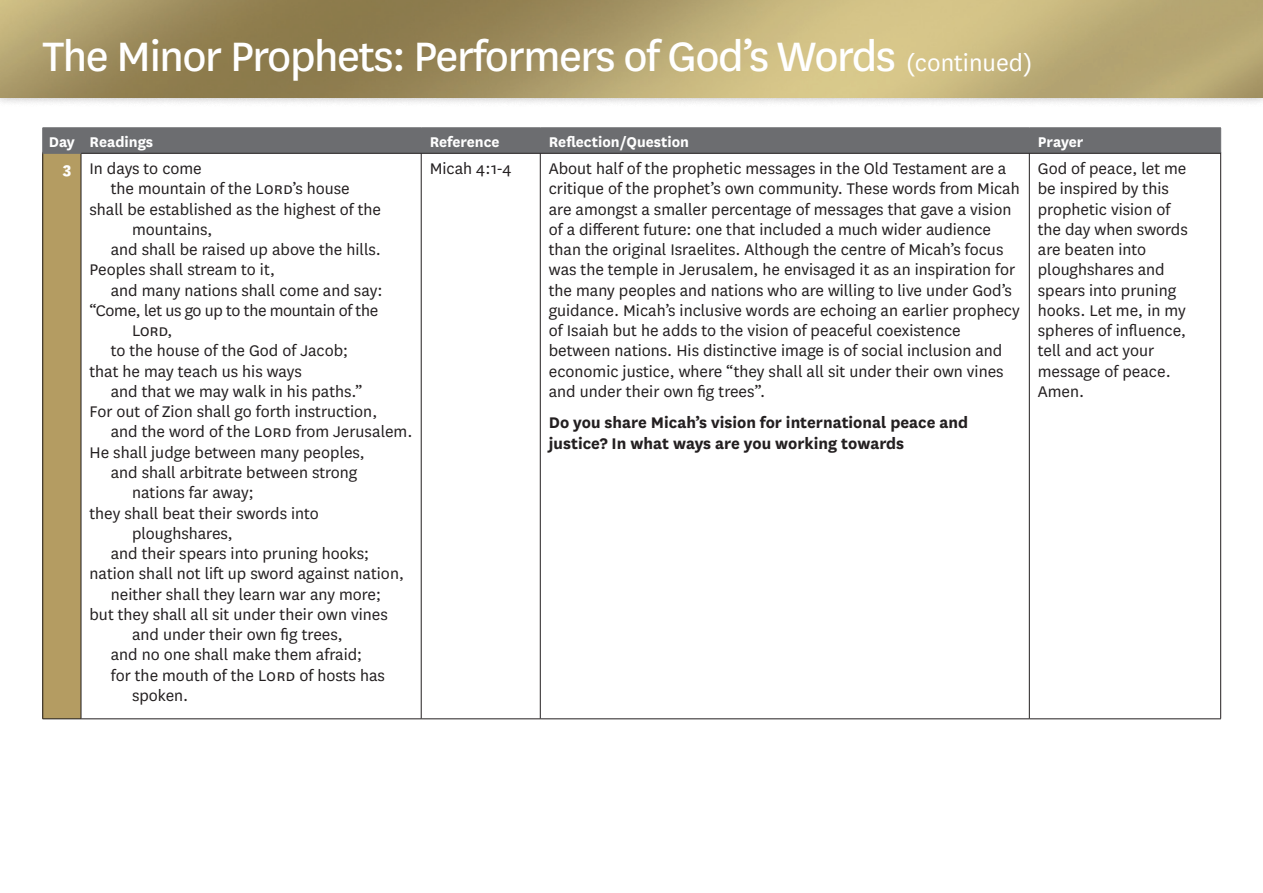
<style>
.page{position:relative;width:1263px;height:893px;background:#fff}
.page>*{position:absolute;margin:0;border:0;box-sizing:border-box;transform-origin:0 0}
.Main_heading{font:48px "National";letter-spacing:-.03em;color:#fff}
.Table_body{font:18px/20.2px "National";color:#231f20}
.Verse_line_2{font:18px/20.2px "National";color:#231f20}
.Verse_Line_1{font:18px/20.2px "National";color:#231f20}
.Bold_subhead{font:700 18px/20.2px "National";color:#231f20}
.Verse_Line_1-2{font:18px/20.2px "National";letter-spacing:-.02em;color:#231f20}
.Table_body-2{font:800 18px "National";color:#fff}
.t1{font:700 16.5px "National";color:#fff}
.s1{font-size:27px}
</style>
<div class="page">
<div style="left:43px;top:152px;width:38px;height:567px;background:#b49c62"></div>
<hr style="left:42px;top:152px;width:1px;height:567px;background:#231f20">
<hr style="left:540px;top:152px;width:1px;height:567px;background:#231f20">
<hr style="left:43px;top:719px;width:38px;height:1px;background:#231f20">
<hr style="left:1220px;top:152px;width:1px;height:567px;background:#231f20">
<hr style="left:421px;top:719px;width:119px;height:1px;background:#231f20">
<hr style="left:540px;top:719px;width:489px;height:1px;background:#231f20">
<hr style="left:1029px;top:719px;width:192px;height:1px;background:#231f20">
<hr style="left:81px;top:152px;width:1px;height:567px;background:#231f20">
<hr style="left:421px;top:152px;width:1px;height:567px;background:#231f20">
<hr style="left:1029px;top:152px;width:1px;height:567px;background:#231f20">
<hr style="left:81px;top:719px;width:340px;height:1px;background:#231f20">
<div style="left:42px;top:128px;width:1179px;height:25px;background:#6c6d70"></div>
<hr style="left:43px;top:153px;width:38px;height:1px;background:#6c6d70">
<hr style="left:81px;top:153px;width:340px;height:1px;background:#231f20">
<hr style="left:421px;top:153px;width:119px;height:1px;background:#231f20">
<hr style="left:540px;top:153px;width:489px;height:1px;background:#231f20">
<hr style="left:1029px;top:153px;width:192px;height:1px;background:#231f20">
<div style="left:0;top:0;width:1263px;height:107px;background:#231f20;opacity:.35"></div>
<img style="left:0;top:0;width:1263px;height:98px">
<p class="Main_heading" style="left:43px;top:25px;width:991px">The Minor Prophets: Performers of God’s Words <span class="s1">(continued)</span></p>
<p class="t1" style="left:49px;top:130px;width:28px">Day</p>
<p class="t1" style="left:90px;top:130px;width:65px">Readings</p>
<p class="t1" style="left:430px;top:130px;width:71px">Reference</p>
<p class="t1" style="left:549px;top:130px;width:142px">Reflection/Question</p>
<p class="t1" style="left:1038px;top:130px;width:47px">Prayer</p>
<p class="Table_body-2" style="left:63px;top:156px;width:10px">3</p>
<p class="Verse_Line_1" style="left:90px;top:158px;width:114px">In days to come</p>
<p class="Verse_line_2" style="left:111px;top:178px;width:240px">the mountain of the Lord’s house</p>
<p class="Verse_Line_1" style="left:132px;top:198px;width:251px;text-indent:-43px">shall be established as the highest of the mountains,</p>
<p class="Verse_line_2" style="left:111px;top:239px;width:272px">and shall be raised up above the hills.</p>
<p class="Verse_Line_1" style="left:90px;top:259px;width:187px">Peoples shall stream to it,</p>
<p class="Verse_line_2" style="left:111px;top:279px;width:273px">and many nations shall come and say:</p>
<p class="Verse_Line_1-2" style="left:132px;top:300px;width:248px;text-indent:-43px">“Come, let us go up to the mountain of the<br>Lord,</p>
<p class="Verse_line_2" style="left:111px;top:340px;width:239px">to the house of the God of Jacob;</p>
<p class="Verse_Line_1" style="left:90px;top:360px;width:214px">that he may teach us his ways</p>
<p class="Verse_line_2" style="left:111px;top:381px;width:253px">and that we may walk in his paths.”</p>
<p class="Verse_Line_1" style="left:90px;top:401px;width:289px">For out of Zion shall go forth instruction,</p>
<p class="Verse_line_2" style="left:111px;top:421px;width:303px">and the word of the Lord from Jerusalem.</p>
<p class="Verse_Line_1" style="left:90px;top:441px;width:277px">He shall judge between many peoples,</p>
<p class="Verse_line_2" style="left:132px;top:462px;width:227px;text-indent:-21px">and shall arbitrate between strong nations far away;</p>
<p class="Verse_Line_1" style="left:132px;top:502px;width:188px;text-indent:-43px">they shall beat their swords into ploughshares,</p>
<p class="Verse_line_2" style="left:111px;top:543px;width:260px">and their spears into pruning hooks;</p>
<p class="Verse_Line_1" style="left:90px;top:563px;width:316px">nation shall not lift up sword against nation,</p>
<p class="Verse_line_2" style="left:111px;top:583px;width:272px">neither shall they learn war any more;</p>
<p class="Verse_Line_1" style="left:90px;top:603px;width:300px;text-align:center">but they shall all sit under their own vines and under their own fig trees,</p>
<p class="Verse_line_2" style="left:111px;top:644px;width:253px">and no one shall make them afraid;</p>
<p class="Verse_line_2" style="left:132px;top:664px;width:254px;text-indent:-21px">for the mouth of the Lord of hosts has spoken.</p>
<p class="Table_body" style="left:430px;top:158px;width:83px">Micah 4:1-4</p>
<p class="Table_body" style="left:549px;top:158px;width:472px">About half of the prophetic messages in the Old Testament are a critique of the prophet’s own community. These words from Micah are amongst a smaller percentage of messages that gave a vision of a different future: one that included a much wider audience than the original Israelites. Although the centre of Micah’s focus was the temple in Jerusalem, he envisaged it as an inspiration for the many peoples and nations who are willing to live under God’s guidance. Micah’s inclusive words are echoing an earlier prophecy of Isaiah but he adds to the vision of peaceful coexistence between nations. His distinctive image is of social inclusion and economic justice, where “they shall all sit under their own vines and under their own fig trees”.</p>
<p class="Bold_subhead" style="left:549px;top:411px;width:421px">Do you share Micah’s vision for international peace and justice? In what ways are you working towards</p>
<p class="Table_body" style="left:1038px;top:158px;width:151px">God of peace, let me be inspired by this prophetic vision of the day when swords are beaten into ploughshares and spears into pruning hooks. Let me, in my spheres of influence, tell and act your message of peace.<br>Amen.</p>
</div>
